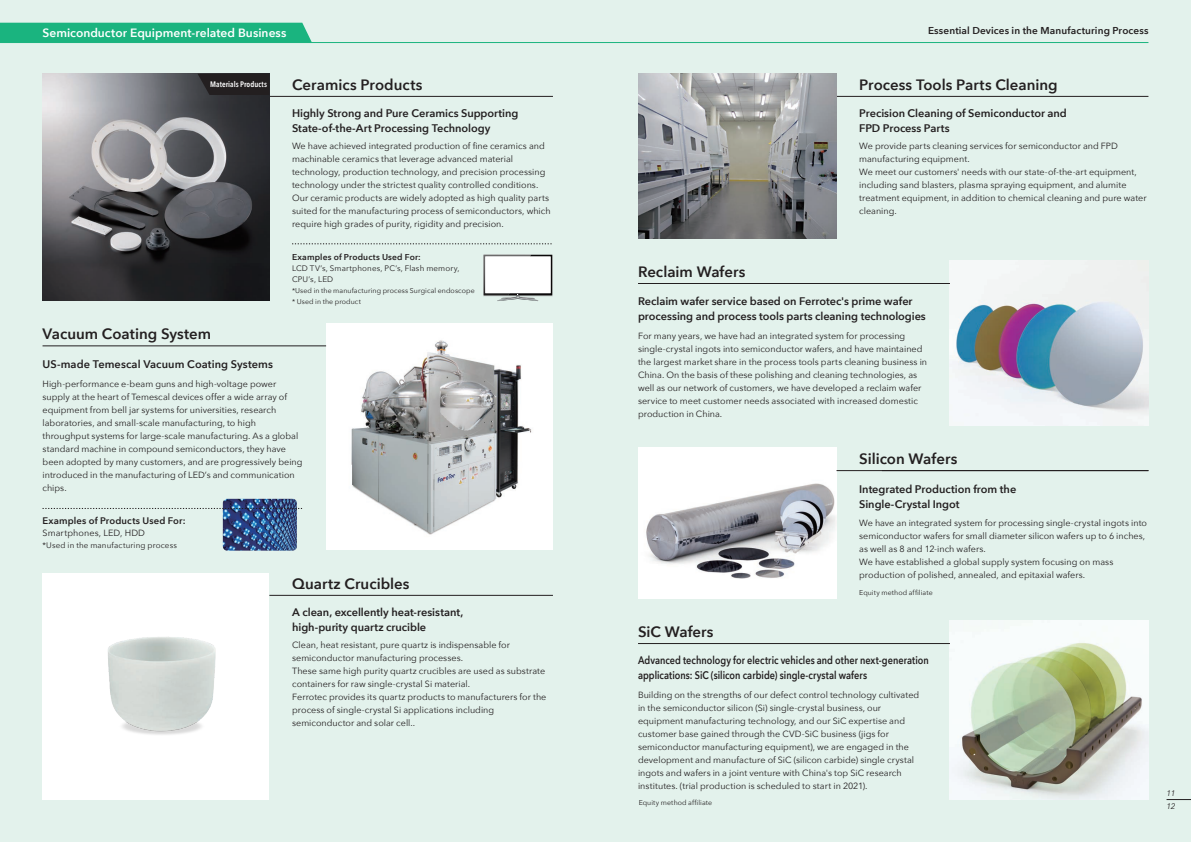
<style>
.page{position:relative;width:1191px;height:842px;background:#e3f2ec}
.page>*{position:absolute;margin:0;border:0;box-sizing:border-box;transform-origin:0 0}
.t1{font:600 15px "Avenir Next";color:#231f20}
.t2{font:600 12px "Avenir Next";color:#fff}
.t3{font:600 11px/15px "Avenir Next";color:#231f20}
.t4{font:600 11px/15px "Avenir Next";color:#231f20;scale:.83 1}
.t5{font:600 10px "Avenir Next";letter-spacing:.01em;color:#231f20}
.t6{font:600 9.5px "Avenir Next";letter-spacing:.015em;color:#231f20}
.t7{font:9px/13px "Avenir Next";color:#231f20}
.t8{font:600 8.5px "Avenir Next";letter-spacing:.015em;color:#231f20}
.t9{font:8px/11px "Avenir Next";letter-spacing:.015em;color:#231f20}
.t10{font:600 8px "Avenir Next Condensed";letter-spacing:.005em;color:#fff}
.t11{font:italic 8px/13.4px "Avenir Next";color:#231f20}
.t12{font:7px/11px "Avenir Next";letter-spacing:.01em;color:#231f20}
</style>
<div class="page">
<div style="left:0;top:23px;width:312px;height:19px;background:#1ab47f"></div>
<hr style="left:0;top:42px;width:1148px;height:1px;background:#1ab47f">
<hr style="left:269px;top:96px;width:284px;height:1px;background:#231f20">
<svg style="left:292px;top:244px;width:260px;height:1px"></svg>
<svg style="left:483px;top:254px;width:69px;height:48px;background:#e0e2e1"></svg>
<hr style="left:836px;top:96px;width:312px;height:1px;background:#231f20">
<img style="left:43px;top:74px;width:226px;height:226px">
<svg style="left:197px;top:74px;width:72px;height:21px;background:#252223"></svg>
<div style="left:43px;top:573px;width:226px;height:226px;background:#fff"></div>
<img style="left:108px;top:636px;width:108px;height:99px">
<hr style="left:269px;top:595px;width:284px;height:1px;background:#231f20">
<img style="left:638px;top:74px;width:198px;height:164px">
<img style="left:223px;top:499px;width:74px;height:52px">
<svg style="left:43px;top:508px;width:260px;height:1px"></svg>
<img style="left:950px;top:261px;width:198px;height:5px">
<img style="left:950px;top:266px;width:198px;height:159px">
<hr style="left:638px;top:283px;width:312px;height:1px;background:#231f20">
<img style="left:950px;top:621px;width:198px;height:178px">
<hr style="left:638px;top:643px;width:312px;height:1px;background:#231f20">
<div style="left:326px;top:323px;width:227px;height:227px;background:#fff"></div>
<img style="left:351px;top:340px;width:181px;height:195px">
<hr style="left:43px;top:346px;width:283px;height:1px;background:#231f20">
<div style="left:638px;top:448px;width:198px;height:150px;background:#fff"></div>
<img style="left:646px;top:483px;width:190px;height:96px">
<hr style="left:836px;top:470px;width:312px;height:1px;background:#231f20">
<svg style="left:1166px;top:799px;width:25px;height:1px"></svg>
<h2 class="t2" style="left:43px;top:23px;width:245px">Semiconductor Equipment-related Business</h2>
<p class="t5" style="left:928px;top:22px;width:222px">Essential Devices in the Manufacturing Process</p>
<p class="t10" style="left:210px;top:77px;width:58px">Materials Products</p>
<h1 class="t1" style="left:43px;top:321px;width:170px">Vacuum Coating System</h1>
<p class="t3" style="left:43px;top:356px;width:232px">US-made Temescal Vacuum Coating Systems</p>
<h1 class="t1" style="left:292px;top:72px;width:132px">Ceramics Products</h1>
<p class="t3" style="left:292px;top:105px;width:228px">Highly Strong and Pure Ceramics Supporting<br>State-of-the-Art Processing Technology</p>
<p class="t7" style="left:292px;top:139px;width:260px">We have achieved integrated production of fine ceramics and machinable ceramics that leverage advanced material technology, production technology, and precision processing technology under the strictest quality controlled conditions.<br>Our ceramic products are widely adopted as high quality parts suited for the manufacturing process of semiconductors, which require high grades of purity, rigidity and precision.</p>
<p class="t8" style="left:292px;top:249px;width:130px">Examples of Products Used For:</p>
<p class="t9" style="left:292px;top:262px;width:169px">LCD TV’s, Smartphones, PC’s, Flash memory,<br>CPU’s, LED</p>
<p class="t12" style="left:292px;top:284px;width:184px">*Used in the manufacturing process Surgical endoscope * Used in the product</p>
<p class="t7" style="left:43px;top:377px;width:261px">High-performance e-beam guns and high-voltage power supply at the heart of Temescal devices offer a wide array of equipment from bell jar systems for universities, research laboratories, and small-scale manufacturing, to high throughput systems for large-scale manufacturing. As a global standard machine in compound semiconductors, they have been adopted by many customers, and are progressively being introduced in the manufacturing of LED’s and communication chips.</p>
<p class="t6" style="left:43px;top:513px;width:145px">Examples of Products Used For:</p>
<p class="t7" style="left:43px;top:526px;width:104px">Smartphones, LED, HDD</p>
<p class="t9" style="left:43px;top:539px;width:136px">*Used in the manufacturing process</p>
<h1 class="t1" style="left:292px;top:571px;width:119px">Quartz Crucibles</h1>
<p class="t3" style="left:292px;top:604px;width:173px">A clean, excellently heat-resistant, high-purity quartz crucible</p>
<p class="t7" style="left:292px;top:638px;width:256px">Clean, heat resistant, pure quartz is indispensable for semiconductor manufacturing processes.<br>These same high purity quartz crucibles are used as substrate containers for raw single-crystal Si material.<br>Ferrotec provides its quartz products to manufacturers for the process of single-crystal Si applications including semiconductor and solar cell..</p>
<h1 class="t1" style="left:859px;top:72px;width:200px">Process Tools Parts Cleaning</h1>
<p class="t3" style="left:859px;top:105px;width:209px">Precision Cleaning of Semiconductor and<br>FPD Process Parts</p>
<p class="t7" style="left:859px;top:139px;width:289px">We provide parts cleaning services for semiconductor and FPD manufacturing equipment.<br>We meet our customers' needs with our state-of-the-art equipment, including sand blasters, plasma spraying equipment, and alumite treatment equipment, in addition to chemical cleaning and pure water cleaning.</p>
<h1 class="t1" style="left:638px;top:259px;width:109px">Reclaim Wafers</h1>
<p class="t3" style="left:638px;top:294px;width:289px">Reclaim wafer service based on Ferrotec's prime wafer processing and process tools parts cleaning technologies</p>
<p class="t7" style="left:638px;top:329px;width:291px">For many years, we have had an integrated system for processing single-crystal ingots into semiconductor wafers, and have maintained the largest market share in the process tools parts cleaning business in China. On the basis of these polishing and cleaning technologies, as well as our network of customers, we have developed a reclaim wafer service to meet customer needs associated with increased domestic production in China.</p>
<h1 class="t1" style="left:859px;top:446px;width:100px">Silicon Wafers</h1>
<p class="t3" style="left:859px;top:481px;width:159px">Integrated Production from the<br>Single-Crystal Ingot</p>
<p class="t7" style="left:859px;top:515px;width:289px">We have an integrated system for processing single-crystal ingots into semiconductor wafers for small diameter silicon wafers up to 6 inches, as well as 8 and 12-inch wafers.<br>We have established a global supply system focusing on mass production of polished, annealed, and epitaxial wafers.</p>
<p class="t12" style="left:859px;top:587px;width:75px">Equity method affiliate</p>
<h1 class="t1" style="left:638px;top:619px;width:77px">SiC Wafers</h1>
<p class="t4" style="left:638px;top:653px;width:352px">Advanced technology for electric vehicles and other next-generation applications: SiC (silicon carbide) single-crystal wafers</p>
<p class="t7" style="left:638px;top:688px;width:283px">Building on the strengths of our defect control technology cultivated in the semiconductor silicon (Si) single-crystal business, our equipment manufacturing technology, and our SiC expertise and customer base gained through the CVD-SiC business (jigs for semiconductor manufacturing equipment), we are engaged in the development and manufacture of SiC (silicon carbide) single crystal ingots and wafers in a joint venture with China's top SiC research institutes. (trial production is scheduled to start in 2021).</p>
<p class="t12" style="left:638px;top:797px;width:75px">Equity method affiliate</p>
<p class="t11" style="left:1166px;top:786px;width:10px">11<br>12</p>
</div>
